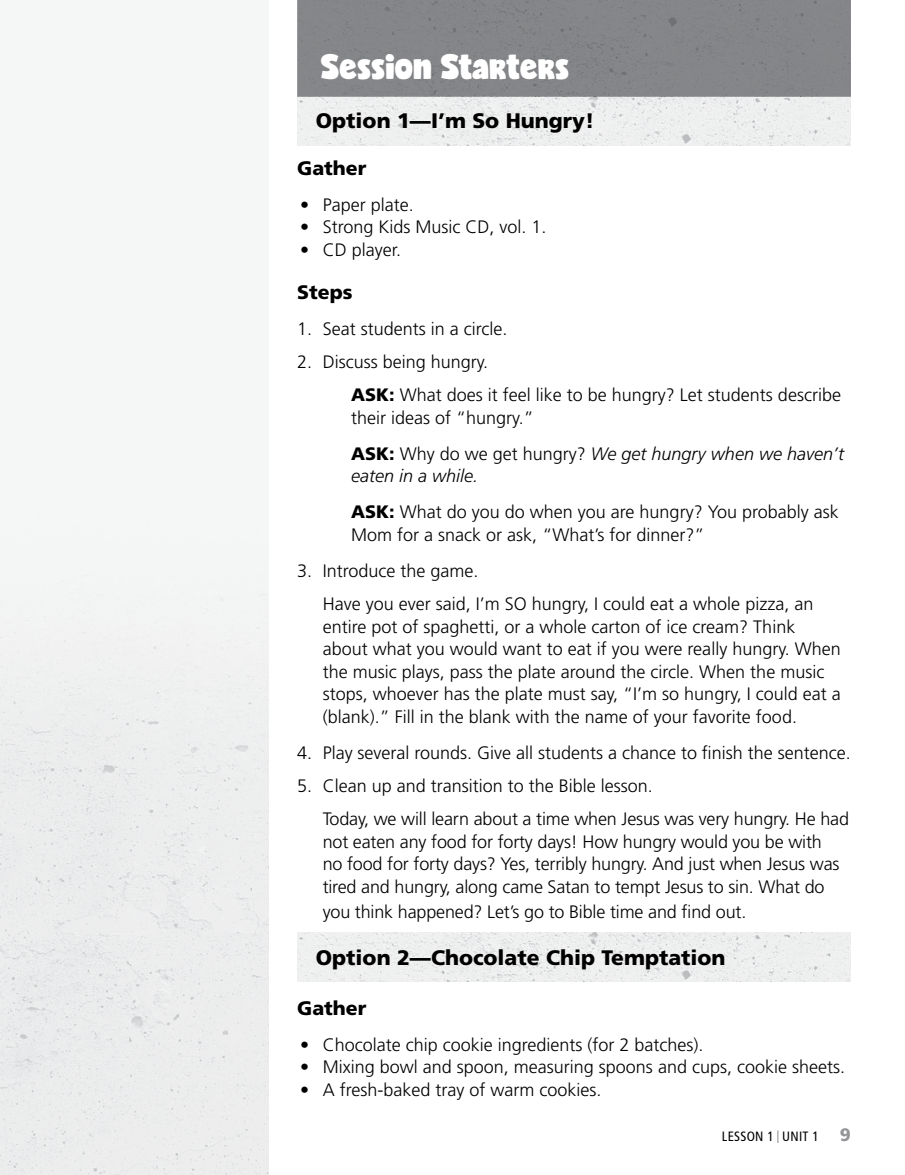
<style>
.page{position:relative;width:905px;height:1175px;background:#fff}
.page>*{position:absolute;margin:0;border:0;box-sizing:border-box;transform-origin:0 0}
.t1{font:33px "Candy";color:#fff}
.t2{font:900 21px "Frutiger LT Std";color:#000}
.t3{font:900 19.5px "Frutiger LT Std";color:#000}
.t4{font:300 18px/22.5px "Frutiger LT Std";color:#000}
.t5{font:condensed 13.5px "Frutiger LT Std";letter-spacing:.02em;color:#000}
.s1{font-weight:900}
.s2{font-style:italic}
.s3{font-size:18px}
.s4{font-weight:900;font-stretch:normal;font-size:18px;color:#939598}
</style>
<div class="page">
<img style="left:0;top:497px;width:269px;height:677px">
<img style="left:297px;top:0;width:553px;height:146px">
<img style="left:297px;top:96px;width:553px;height:1px">
<img style="left:297px;top:932px;width:553px;height:50px">
<h1 class="t1" style="left:321px;top:52px;width:249px">SESSION STARTERS</h1>
<p class="t2" style="left:316px;top:108px;width:280px">Option 1—I’m So Hungry!</p>
<p class="t3" style="left:297px;top:156px;width:71px">Gather</p>
<p class="t4" style="left:300px;top:194px;width:115px">• Paper plate.</p>
<p class="t4" style="left:300px;top:216px;width:248px">• Strong Kids Music CD, vol. 1.</p>
<p class="t4" style="left:300px;top:239px;width:102px">• CD player.</p>
<p class="t3" style="left:297px;top:280px;width:57px">Steps</p>
<p class="t4" style="left:297px;top:317px;width:212px">1. Seat students in a circle.</p>
<p class="t4" style="left:351px;top:345px;width:491px;line-height:33.3px;text-indent:-54px">2. Discuss being hungry.<br><span class="s1">ASK:</span> What does it feel like to be hungry? Let students describe</p>
<p class="t4" style="left:351px;top:400px;width:494px;line-height:36px">their ideas of “hungry.”<br><span class="s1">ASK:</span> Why do we get hungry? <span class="s2">We get hungry when we haven’t</span></p>
<p class="t4" style="left:351px;top:458px;width:489px;line-height:36px"><span class="s2">eaten in a while.<br></span><span class="s1">ASK:</span> What do you do when you are hungry? You probably ask</p>
<p class="t4" style="left:351px;top:523px;width:355px">Mom for a snack or ask, “What’s for dinner?”</p>
<p class="t4" style="left:323px;top:554px;width:492px;line-height:33.3px;text-indent:-26px">3. Introduce the game.<br>Have you ever said, I’m SO hungry, I could eat a whole pizza, an</p>
<p class="t4" style="left:323px;top:615px;width:519px">entire pot of spaghetti, or a whole carton of ice cream? Think about what you would want to eat if you were really hungry. When the music plays, pass the plate around the circle. When the music stops, whoever has the plate must say, “I’m so hungry, I could eat a (blank).” Fill in the blank with the name of your favorite food.</p>
<p class="t4" style="left:297px;top:741px;width:555px">4. Play several rounds. Give all students a chance to finish the sentence.</p>
<p class="t4" style="left:323px;top:769px;width:528px;line-height:33.3px;text-indent:-26px">5. Clean up and transition to the Bible lesson.<br>Today, we will learn about a time when Jesus was very hungry. He had</p>
<p class="t4" style="left:323px;top:830px;width:518px">not eaten any food for forty days! How hungry would you be with no food for forty days? Yes, terribly hungry. And just when Jesus was tired and hungry, along came Satan to tempt Jesus to sin. What do</p>
<p class="t4" style="left:323px;top:901px;width:425px">you think happened? Let’s go to Bible time and find out.</p>
<p class="t2" style="left:316px;top:944px;width:411px">Option 2—Chocolate Chip Temptation</p>
<p class="t3" style="left:297px;top:996px;width:71px">Gather</p>
<p class="t4" style="left:300px;top:1033px;width:405px">• Chocolate chip cookie ingredients (for 2 batches).</p>
<p class="t4" style="left:300px;top:1056px;width:546px">• Mixing bowl and spoon, measuring spoons and cups, cookie sheets.</p>
<p class="t4" style="left:300px;top:1078px;width:303px">• A fresh-baked tray of warm cookies.</p>
<p class="t5" style="left:722px;top:1128px;width:130px">LESSON 1 <span class="s3">I</span> UNIT 1 <span class="s4">9</span></p>
</div>
